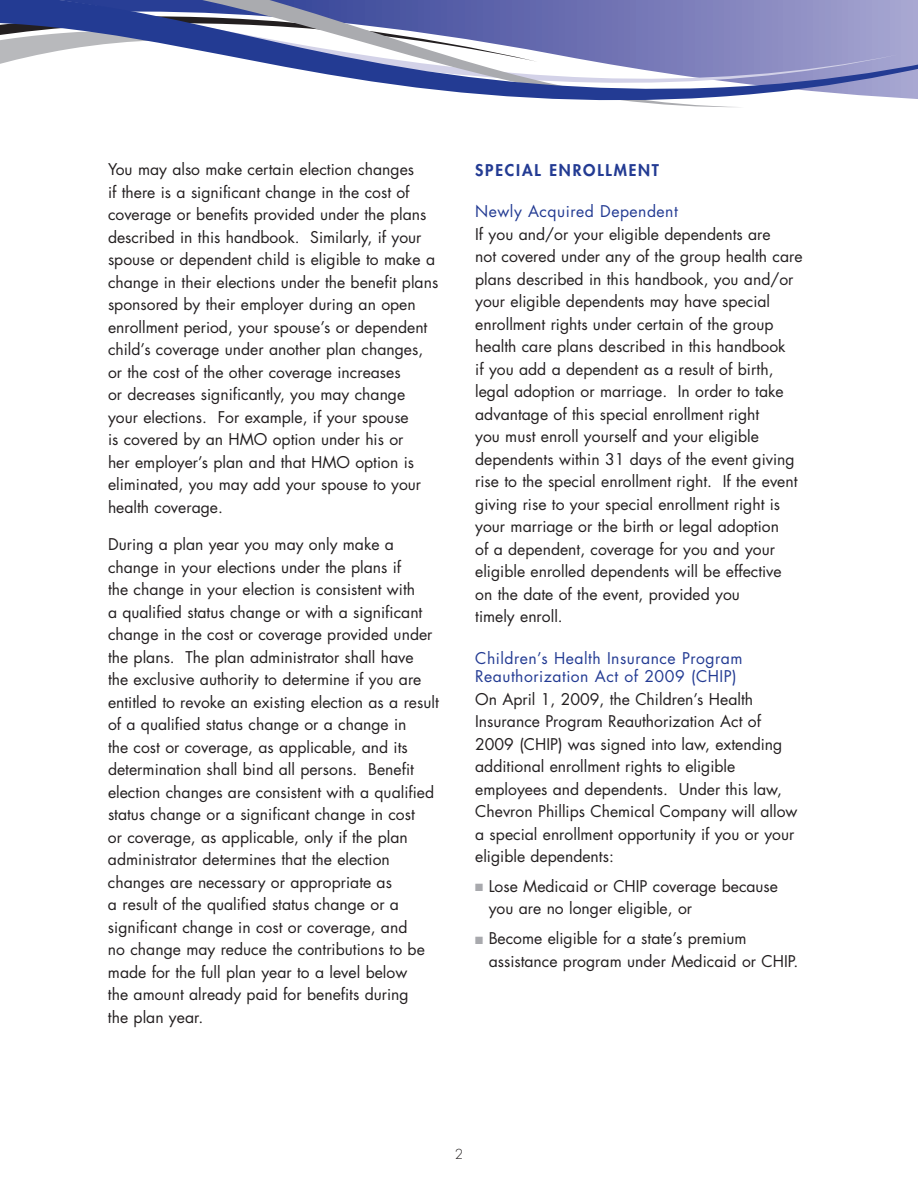
<style>
.page{position:relative;width:918px;height:1188px;background:#fff}
.page>*{position:absolute;margin:0;border:0;box-sizing:border-box;transform-origin:0 0}
.t1{font:15.75px/22.5px "Futura";color:#231f20}
.t2{font:15.75px/18.8px "Futura";letter-spacing:.03em;color:#233b93}
.t3{font:800 15.75px "Futura";letter-spacing:.115em;color:#233b93}
.t4{font:300 13.5px "Futura";color:#231f20}
.s1{color:#a8a9ad}
</style>
<div class="page">
<svg style="left:0;top:0;width:918px;height:105px"></svg>
<p class="t1" style="left:108px;top:158px;width:332px">You may also make certain election changes<br>if there is a significant change in the cost of coverage or benefits provided under the plans described in this handbook. Similarly, if your spouse or dependent child is eligible to make a change in their elections under the benefit plans sponsored by their employer during an open enrollment period, your spouse’s or dependent child’s coverage under another plan changes, or the cost of the other coverage increases<br>or decreases significantly, you may change your elections. For example, if your spouse<br>is covered by an HMO option under his or<br>her employer’s plan and that HMO option is eliminated, you may add your spouse to your health coverage.</p>
<p class="t1" style="left:108px;top:533px;width:332px">During a plan year you may only make a change in your elections under the plans if<br>the change in your election is consistent with<br>a qualified status change or with a significant change in the cost or coverage provided under the plans. The plan administrator shall have<br>the exclusive authority to determine if you are entitled to revoke an existing election as a result of a qualified status change or a change in<br>the cost or coverage, as applicable, and its determination shall bind all persons. Benefit election changes are consistent with a qualified status change or a significant change in cost<br>or coverage, as applicable, only if the plan administrator determines that the election changes are necessary or appropriate as<br>a result of the qualified status change or a significant change in cost or coverage, and<br>no change may reduce the contributions to be made for the full plan year to a level below<br>the amount already paid for benefits during<br>the plan year.</p>
<p class="t3" style="left:475px;top:159px;width:185px">SPECIAL ENROLLMENT</p>
<p class="t2" style="left:475px;top:202px;width:204px">Newly Acquired Dependent</p>
<p class="t1" style="left:475px;top:222px;width:329px">If you and/or your eligible dependents are<br>not covered under any of the group health care plans described in this handbook, you and/or your eligible dependents may have special enrollment rights under certain of the group health care plans described in this handbook<br>if you add a dependent as a result of birth, legal adoption or marriage. In order to take advantage of this special enrollment right<br>you must enroll yourself and your eligible dependents within 31 days of the event giving rise to the special enrollment right. If the event giving rise to your special enrollment right is your marriage or the birth or legal adoption<br>of a dependent, coverage for you and your eligible enrolled dependents will be effective on the date of the event, provided you<br>timely enroll.</p>
<p class="t2" style="left:475px;top:648px;width:269px">Children’s Health Insurance Program<br>Reauthorization Act of 2009 (CHIP)</p>
<p class="t1" style="left:475px;top:688px;width:324px">On April 1, 2009, the Children’s Health Insurance Program Reauthorization Act of 2009 (CHIP) was signed into law, extending additional enrollment rights to eligible employees and dependents. Under this law, Chevron Phillips Chemical Company will allow a special enrollment opportunity if you or your eligible dependents:</p>
<p class="t1" style="left:489px;top:875px;width:291px;text-indent:-14px"><span class="s1">■</span> Lose Medicaid or CHIP coverage because you are no longer eligible, or</p>
<p class="t1" style="left:489px;top:927px;width:311px;text-indent:-14px"><span class="s1">■</span> Become eligible for a state’s premium assistance program under Medicaid or CHIP.</p>
<p class="t4" style="left:455px;top:1145px;width:10px">2</p>
</div>
